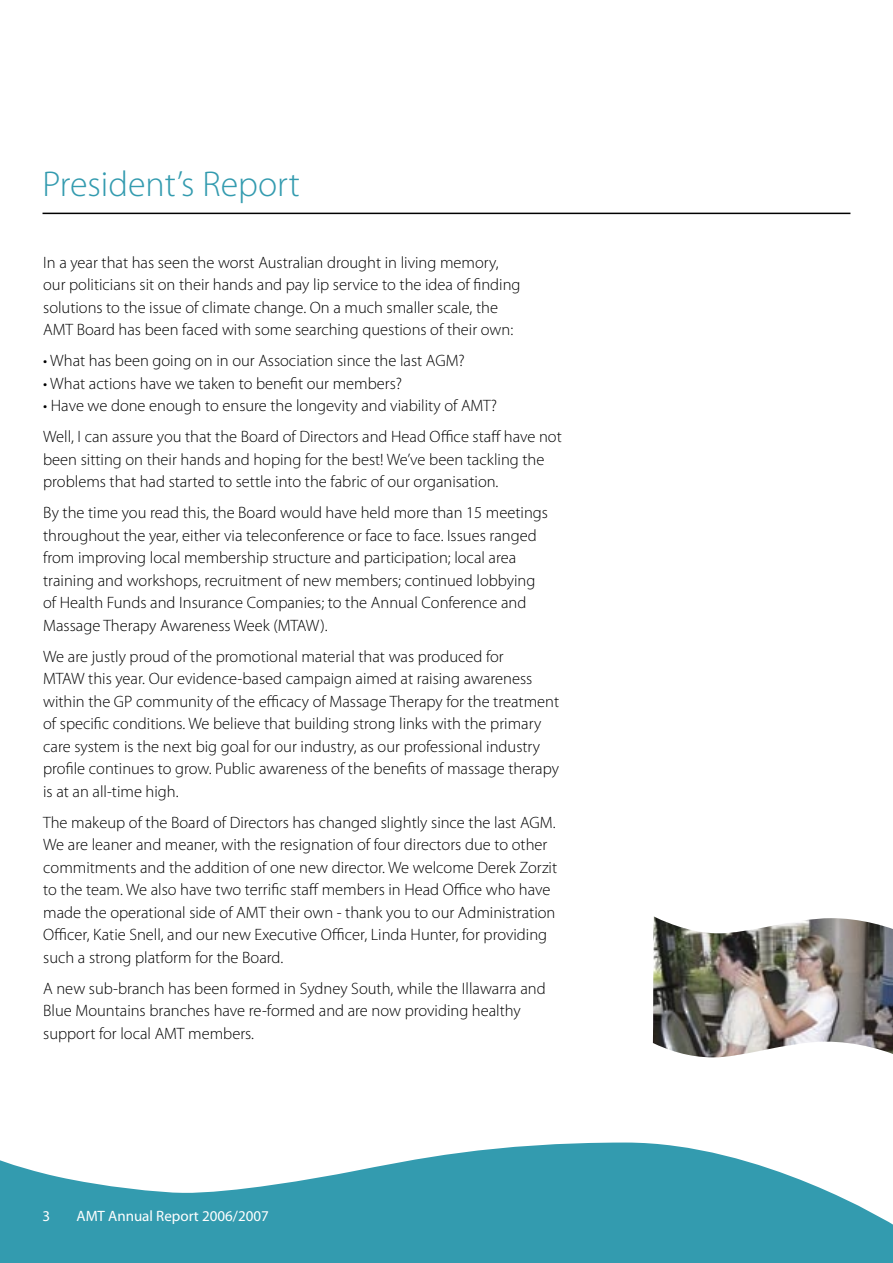
<style>
.page{position:relative;width:893px;height:1263px;background:#fff}
.page>*{position:absolute;margin:0;border:0;box-sizing:border-box;transform-origin:0 0}
.t1{font:300 36px "Myriad Pro";color:#339baf}
.t2{font:300 16.5px/22.5px "Myriad Pro";color:#000}
.t3{font:15px "Myriad Pro";color:#fff}
</style>
<div class="page">
<svg style="left:0;top:1142px;width:893px;height:121px;fill:#339baf"></svg>
<img style="left:653px;top:916px;width:240px;height:142px">
<hr style="left:43px;top:213px;width:807px;height:1px;background:#000">
<p class="t1" style="left:43px;top:164px;width:259px">President’s Report</p>
<p class="t2" style="left:43px;top:251px;width:479px">In a year that has seen the worst Australian drought in living memory, our politicians sit on their hands and pay lip service to the idea of finding solutions to the issue of climate change. On a much smaller scale, the AMT Board has been faced with some searching questions of their own:</p>
<p class="t2" style="left:43px;top:350px;width:423px">• What has been going on in our Association since the last AGM?</p>
<p class="t2" style="left:43px;top:372px;width:360px">• What actions have we taken to benefit our members?</p>
<p class="t2" style="left:43px;top:395px;width:456px">• Have we done enough to ensure the longevity and viability of AMT?</p>
<p class="t2" style="left:43px;top:426px;width:520px">Well, I can assure you that the Board of Directors and Head Office staff have not been sitting on their hands and hoping for the best! We’ve been tackling the problems that had started to settle into the fabric of our organisation.</p>
<p class="t2" style="left:43px;top:502px;width:506px">By the time you read this, the Board would have held more than 15 meetings throughout the year, either via teleconference or face to face. Issues ranged from improving local membership structure and participation; local area training and workshops, recruitment of new members; continued lobbying of Health Funds and Insurance Companies; to the Annual Conference and Massage Therapy Awareness Week (MTAW).</p>
<p class="t2" style="left:43px;top:645px;width:517px">We are justly proud of the promotional material that was produced for<br>MTAW this year. Our evidence-based campaign aimed at raising awareness within the GP community of the efficacy of Massage Therapy for the treatment of specific conditions. We believe that building strong links with the primary care system is the next big goal for our industry, as our professional industry profile continues to grow. Public awareness of the benefits of massage therapy is at an all-time high.</p>
<p class="t2" style="left:43px;top:811px;width:515px">The makeup of the Board of Directors has changed slightly since the last AGM.<br>We are leaner and meaner, with the resignation of four directors due to other commitments and the addition of one new director. We welcome Derek Zorzit to the team. We also have two terrific staff members in Head Office who have made the operational side of AMT their own - thank you to our Administration Officer, Katie Snell, and our new Executive Officer, Linda Hunter, for providing such a strong platform for the Board.</p>
<p class="t2" style="left:43px;top:977px;width:504px">A new sub-branch has been formed in Sydney South, while the Illawarra and<br>Blue Mountains branches have re-formed and are now providing healthy support for local AMT members.</p>
<p class="t3" style="left:43px;top:1207px;width:9px">3</p>
<p class="t3" style="left:77px;top:1207px;width:194px">AMT Annual Report 2006/2007</p>
</div>
